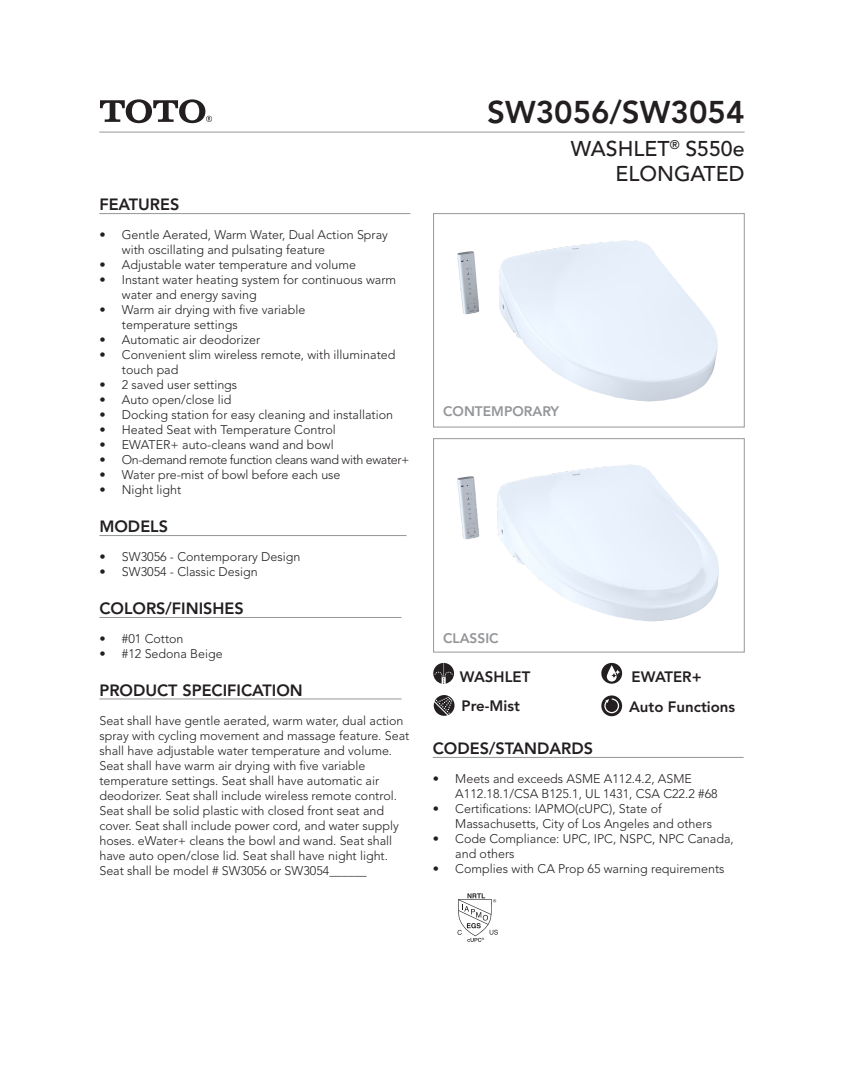
<style>
.page{position:relative;width:844px;height:1069px;background:#fff}
.page>*{position:absolute;margin:0;border:0;box-sizing:border-box;transform-origin:0 0}
.t1{font:800 31.25px "Avenir LT Std";color:#231f20}
.t2{font:500 21.25px "Avenir LT Std";color:#231f20}
.t3{font:800 16.25px "Avenir LT Std";color:#231f20}
.t4{font:800 15px "Avenir LT Std";color:#231f20}
.t5{font:800 13.75px "Avenir LT Std";color:#939598}
.paragraph{font:300 12.5px/15px "Avenir LT Std";color:#231f20}
.paragraph-2{font:300 12.5px "Avenir LT Std";letter-spacing:-.03em;color:#231f20}
</style>
<div class="page">
<hr style="left:99px;top:132px;width:645px;height:1px;background:#939598">
<hr style="left:99px;top:213px;width:311px;height:1px;background:#939598">
<img style="left:457px;top:240px;width:261px;height:162px">
<div style="left:433px;top:213px;width:311px;height:214px;border:1px solid #95979a"></div>
<img style="left:457px;top:465px;width:262px;height:156px">
<div style="left:433px;top:438px;width:311px;height:214px;border:1px solid #95979a"></div>
<svg style="left:100px;top:99px;width:112px;height:24px"></svg>
<hr style="left:433px;top:757px;width:310px;height:1px;background:#939598">
<hr style="left:99px;top:535px;width:307px;height:1px;background:#939598">
<hr style="left:99px;top:698px;width:302px;height:1px;background:#939598">
<hr style="left:99px;top:617px;width:302px;height:1px;background:#939598">
<svg style="left:457px;top:893px;width:41px;height:49px"></svg>
<svg style="left:601px;top:663px;width:21px;height:21px"></svg>
<svg style="left:601px;top:695px;width:21px;height:21px"></svg>
<svg style="left:434px;top:695px;width:20px;height:21px"></svg>
<svg style="left:433px;top:663px;width:21px;height:21px"></svg>
<p class="t3" style="left:99px;top:195px;width:82px">FEATURES</p>
<p class="paragraph" style="left:122px;top:227px;width:268px;text-indent:-22px">• Gentle Aerated, Warm Water, Dual Action Spray with oscillating and pulsating feature</p>
<p class="paragraph" style="left:99px;top:257px;width:258px">• Adjustable water temperature and volume</p>
<p class="paragraph" style="left:122px;top:272px;width:276px;text-indent:-22px">• Instant water heating system for continuous warm water and energy saving</p>
<p class="paragraph" style="left:122px;top:302px;width:185px;text-indent:-22px">• Warm air drying with five variable temperature settings</p>
<p class="paragraph" style="left:99px;top:332px;width:162px">• Automatic air deodorizer</p>
<p class="paragraph" style="left:122px;top:347px;width:275px;text-indent:-22px">• Convenient slim wireless remote, with illuminated touch pad</p>
<p class="paragraph" style="left:99px;top:377px;width:139px">• 2 saved user settings</p>
<p class="paragraph" style="left:99px;top:392px;width:134px">• Auto open/close lid</p>
<p class="paragraph" style="left:99px;top:407px;width:295px">• Docking station for easy cleaning and installation</p>
<p class="paragraph" style="left:99px;top:422px;width:238px">• Heated Seat with Temperature Control</p>
<p class="paragraph" style="left:99px;top:437px;width:236px">• EWATER+ auto-cleans wand and bowl</p>
<p class="paragraph-2" style="left:99px;top:452px;width:312px">• On-demand remote function cleans wand with ewater+</p>
<p class="paragraph" style="left:99px;top:467px;width:243px">• Water pre-mist of bowl before each use</p>
<p class="paragraph" style="left:99px;top:482px;width:83px">• Night light</p>
<p class="t3" style="left:99px;top:517px;width:70px">MODELS</p>
<p class="paragraph" style="left:99px;top:549px;width:202px">• SW3056 - Contemporary Design</p>
<p class="paragraph" style="left:99px;top:564px;width:160px">• SW3054 - Classic Design</p>
<p class="t3" style="left:99px;top:599px;width:146px">COLORS/FINISHES</p>
<p class="paragraph" style="left:99px;top:631px;width:86px">• #01 Cotton</p>
<p class="paragraph" style="left:99px;top:646px;width:125px">• #12 Sedona Beige</p>
<p class="t3" style="left:99px;top:680px;width:205px">PRODUCT SPECIFICATION</p>
<p class="paragraph" style="left:99px;top:713px;width:311px">Seat shall have gentle aerated, warm water, dual action spray with cycling movement and massage feature. Seat shall have adjustable water temperature and volume.<br>Seat shall have warm air drying with five variable temperature settings. Seat shall have automatic air deodorizer. Seat shall include wireless remote control.<br>Seat shall be solid plastic with closed front seat and cover. Seat shall include power cord, and water supply hoses. eWater+ cleans the bowl and wand. Seat shall have auto open/close lid. Seat shall have night light.<br>Seat shall be model # SW3056 or SW3054______</p>
<p class="t1" style="left:487px;top:94px;width:259px">SW3056/SW3054</p>
<p class="t2" style="left:571px;top:136px;width:175px">WASHLET<sup>®</sup> S550e</p>
<p class="t2" style="left:615px;top:162px;width:131px">ELONGATED</p>
<p class="t5" style="left:443px;top:403px;width:118px">CONTEMPORARY</p>
<p class="t5" style="left:443px;top:630px;width:57px">CLASSIC</p>
<p class="t4" style="left:460px;top:668px;width:72px">WASHLET</p>
<p class="t4" style="left:631px;top:668px;width:72px">EWATER+</p>
<p class="t4" style="left:461px;top:697px;width:60px">Pre-Mist</p>
<p class="t4" style="left:629px;top:697px;width:108px">Auto Functions</p>
<p class="t3" style="left:433px;top:739px;width:162px">CODES/STANDARDS</p>
<p class="paragraph" style="left:455px;top:771px;width:264px;text-indent:-22px">• Meets and exceeds ASME A112.4.2, ASME<br>A112.18.1/CSA B125.1, UL 1431, CSA C22.2 #68</p>
<p class="paragraph" style="left:455px;top:801px;width:258px;text-indent:-22px">• Certifications: IAPMO(cUPC), State of<br>Massachusetts, City of Los Angeles and others</p>
<p class="paragraph" style="left:455px;top:831px;width:280px;text-indent:-22px">• Code Compliance: UPC, IPC, NSPC, NPC Canada, and others</p>
<p class="paragraph" style="left:433px;top:861px;width:293px">• Complies with CA Prop 65 warning requirements</p>
</div>
